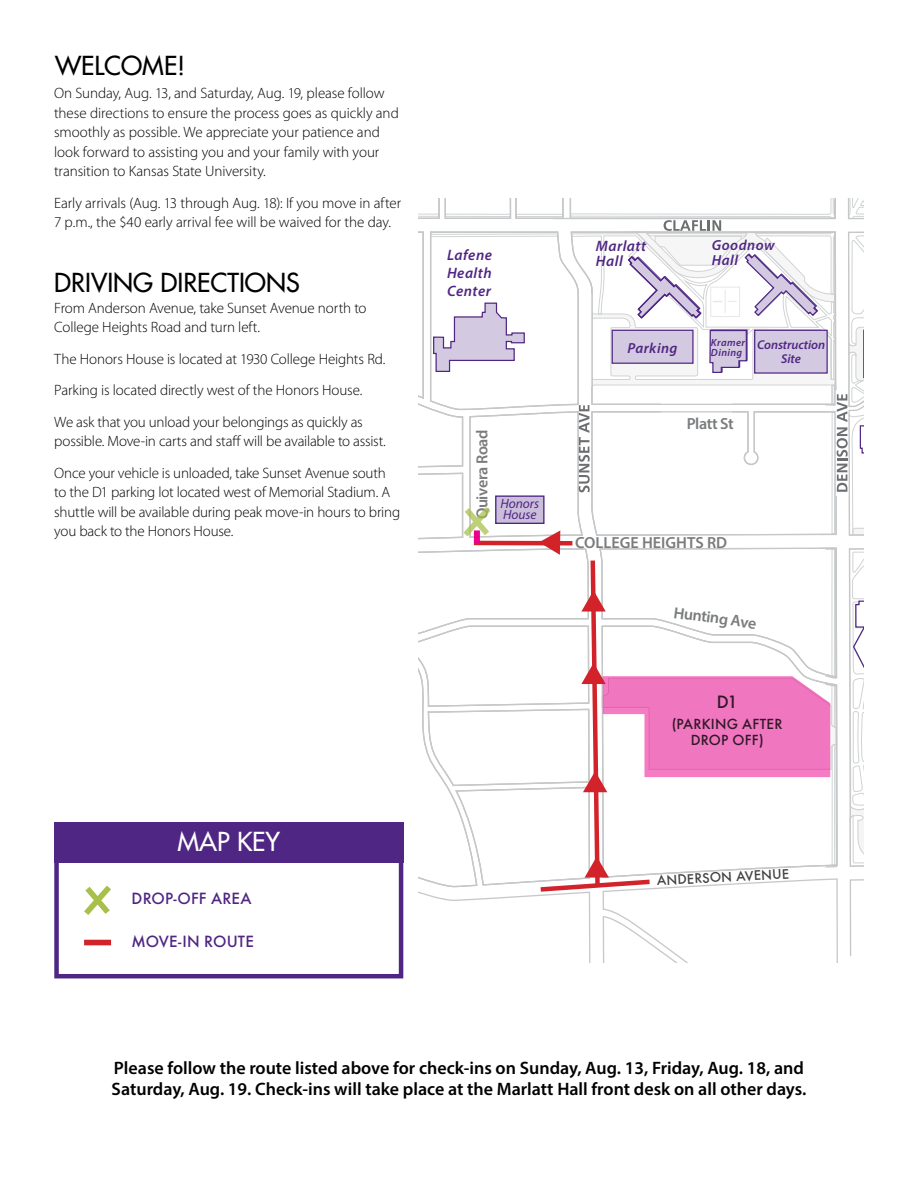
<style>
.page{position:relative;width:918px;height:1188px;background:#fff}
.page>*{position:absolute;margin:0;border:0;box-sizing:border-box;transform-origin:0 0}
.t1{font:500 25.5px "Futura Std";color:#000}
.t2{font:500 25.5px "Futura Std";color:#fff}
.t3{font:600 18px/21.6px "Myriad Pro";color:#000}
.t4{font:500 16.5px "Futura";color:#000}
.t5{font:600 16.05px "Myriad Pro";letter-spacing:-.025em;color:#797b7d}
.t6{font:600 16.05px "Myriad Pro";color:#797b7d}
.t7{font:italic 600 15.15px/18.1px "Myriad Pro";letter-spacing:.03em;color:#4f2683}
.t8{font:300 15px/19.5px "Myriad Pro";letter-spacing:-.01em;color:#000}
.t9{font:500 15px "Futura";letter-spacing:.01em;color:#4f2683}
.t10{font:italic 600 14.55px/14.5px "Myriad Pro";letter-spacing:.03em;color:#4f2683}
.t11{font:500 13.5px/16.5px "Futura";letter-spacing:.015em;color:#000;text-align:center}
.t12{font:italic 13.35px/10.8px "Myriad Pro";color:#4f2683}
.t13{font:italic 600 12.75px/14.5px "Myriad Pro";letter-spacing:-.005em;color:#4f2683;text-align:center}
.t14{font:500 12.75px "Futura";color:#414042}
.t15{font:italic 600 10.35px/10.4px "Myriad Pro";letter-spacing:.04em;color:#4f2683}
</style>
<div class="page">
<hr style="left:864px;top:330px;width:1px;height:48px;background:#d3c9e0">
<div style="left:54px;top:822px;width:349px;height:156px;border:4px solid #4f2683"></div>
<div style="left:54px;top:822px;width:349px;height:41px;background:#4f2683"></div>
<svg style="left:84px;top:885px;width:27px;height:30px"></svg>
<svg style="left:418px;top:198px;width:446px;height:765px"></svg>
<div style="left:84px;top:940px;width:27px;height:5px;background:#d2232a"></div>
<div style="left:474px;top:530px;width:6px;height:13px;background:#ec008c"></div>
<h1 class="t1" style="left:55px;top:50px;width:132px">WELCOME!</h1>
<p class="t8" style="left:54px;top:83px;width:346px">On Sunday, Aug. 13, and Saturday, Aug. 19, please follow these directions to ensure the process goes as quickly and smoothly as possible. We appreciate your patience and look forward to assisting you and your family with your transition to Kansas State University.</p>
<p class="t8" style="left:54px;top:193px;width:349px">Early arrivals (Aug. 13 through Aug. 18): If you move in after<br>7 p.m., the $40 early arrival fee will be waived for the day.</p>
<h1 class="t1" style="left:54px;top:267px;width:247px">DRIVING DIRECTIONS</h1>
<p class="t8" style="left:54px;top:298px;width:314px">From Anderson Avenue, take Sunset Avenue north to<br>College Heights Road and turn left.</p>
<p class="t8" style="left:54px;top:343px;width:333px;line-height:31.5px">The Honors House is located at 1930 College Heights Rd.<br>Parking is located directly west of the Honors House.<br>We ask that you unload your belongings as quickly as</p>
<p class="t8" style="left:54px;top:426px;width:333px;line-height:31.5px">possible. Move-in carts and staff will be available to assist.<br>Once your vehicle is unloaded, take Sunset Avenue south</p>
<p class="t8" style="left:54px;top:483px;width:347px">to the D1 parking lot located west of Memorial Stadium. A shuttle will be available during peak move-in hours to bring you back to the Honors House.</p>
<h1 class="t2" style="left:177px;top:826px;width:104px">MAP KEY</h1>
<p class="t9" style="left:132px;top:888px;width:121px">DROP-OFF AREA</p>
<p class="t9" style="left:132px;top:931px;width:124px">MOVE-IN ROUTE</p>
<p class="t7" style="left:447px;top:246px;width:47px;text-align:justify">Lafene Health Center</p>
<p class="t5" style="left:472px;top:519px;width:91px;rotate:-90deg">Quivera Road</p>
<p class="t12" style="left:500px;top:498px;width:40px">Honors<br>House</p>
<p class="t7" style="left:596px;top:237px;width:52px;line-height:15.1px">Marlatt<br>Hall</p>
<p class="t10" style="left:712px;top:238px;width:64px">Goodnow<br>Hall</p>
<p class="t15" style="left:711px;top:337px;width:36px">Kramer<br>Dining</p>
<p class="t10" style="left:628px;top:341px;width:52px">Parking</p>
<p class="t13" style="left:757px;top:337px;width:69px">Construction<br>Site</p>
<p class="t5" style="left:687px;top:413px;width:49px">Platt St</p>
<p class="t6" style="left:575px;top:533px;width:153px">COLLEGE HEIGHTS RD</p>
<p class="t5" style="left:675px;top:602px;width:85px;rotate:8deg">Hunting Ave</p>
<p class="t4" style="left:717px;top:690px;width:22px">D1</p>
<p class="t11" style="left:672px;top:715px;width:113px">(PARKING AFTER<br>DROP OFF)</p>
<p class="t14" style="left:656px;top:872px;width:134px;rotate:-3deg">ANDERSON AVENUE</p>
<p class="t3" style="left:112px;top:1056px;width:696px">Please follow the route listed above for check-ins on Sunday, Aug. 13, Friday, Aug. 18, and<br>Saturday, Aug. 19. Check-ins will take place at the Marlatt Hall front desk on all other days.</p>
</div>
